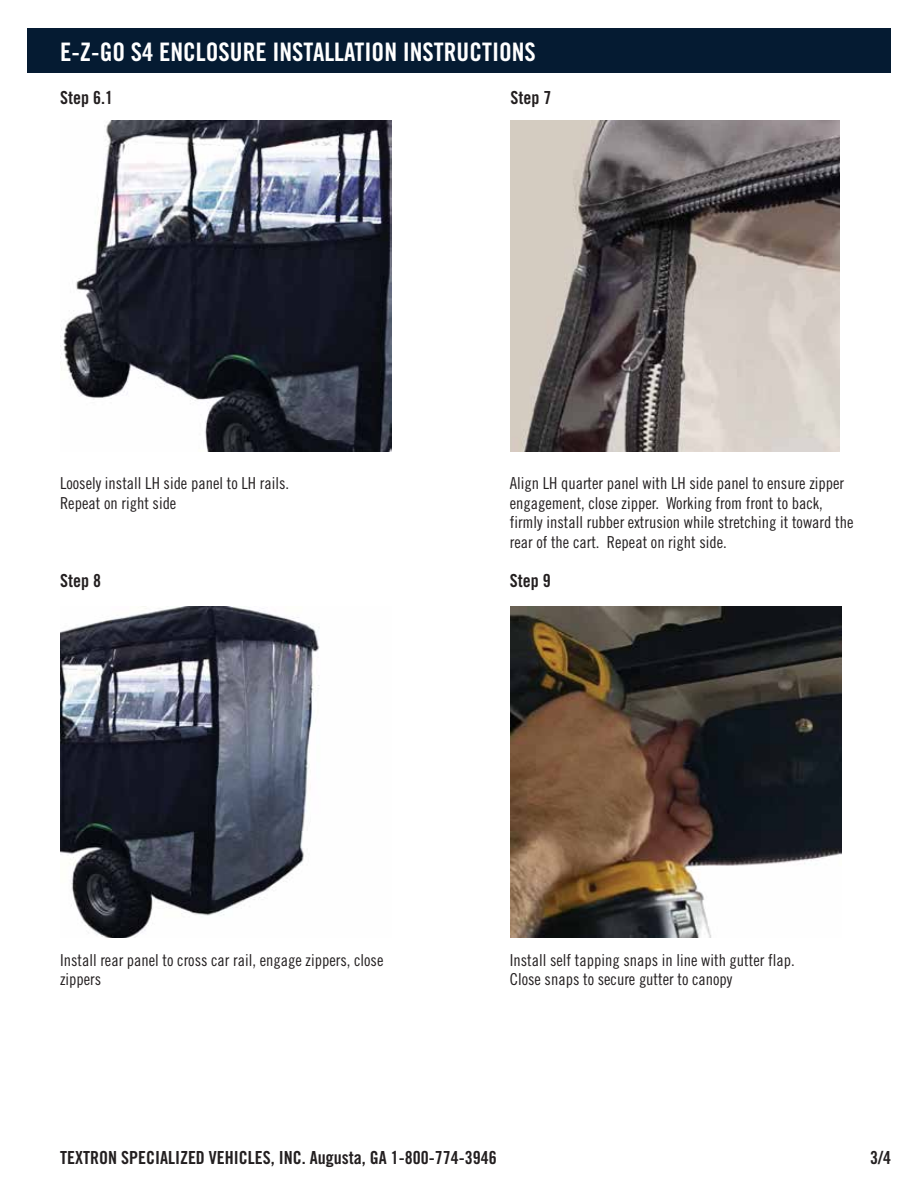
<style>
.page{position:relative;width:918px;height:1188px;background:#fff}
.page>*{position:absolute;margin:0;border:0;box-sizing:border-box;transform-origin:0 0}
.t1{font:25.5px "Trade Gothic Bold Cond Twenty";color:#fff}
.t2{font:18px "Trade Gothic Bold Cond Twenty";color:#231f20}
.t3{font:16.5px/19.5px "Trade Gothic Cond Eighteen";color:#231f20}
</style>
<div class="page">
<div style="left:27px;top:28px;width:864px;height:45px;background:#051b32"></div>
<img style="left:60px;top:121px;width:331px;height:331px">
<img style="left:60px;top:606px;width:260px;height:331px">
<img style="left:510px;top:606px;width:331px;height:331px">
<img style="left:510px;top:121px;width:329px;height:331px">
<h1 class="t1" style="left:60px;top:36px;width:477px">E-Z-GO S4 ENCLOSURE INSTALLATION INSTRUCTIONS</h1>
<p class="t2" style="left:60px;top:86px;width:54px">Step 6.1</p>
<p class="t2" style="left:510px;top:86px;width:42px">Step 7</p>
<p class="t3" style="left:60px;top:473px;width:231px">Loosely install LH side panel to LH rails.<br>Repeat on right side</p>
<p class="t3" style="left:510px;top:473px;width:345px">Align LH quarter panel with LH side panel to ensure zipper engagement, close zipper. Working from front to back, firmly install rubber extrusion while stretching it toward the rear of the cart. Repeat on right side.</p>
<p class="t2" style="left:60px;top:569px;width:42px">Step 8</p>
<p class="t2" style="left:510px;top:569px;width:42px">Step 9</p>
<p class="t3" style="left:60px;top:950px;width:325px">Install rear panel to cross car rail, engage zippers, close zippers</p>
<p class="t3" style="left:510px;top:950px;width:286px">Install self tapping snaps in line with gutter flap.<br>Close snaps to secure gutter to canopy</p>
<p class="t2" style="left:60px;top:1146px;width:438px">TEXTRON SPECIALIZED VEHICLES, INC. Augusta, GA 1-800-774-3946</p>
<p class="t2" style="left:870px;top:1146px;width:22px">3/4</p>
</div>
